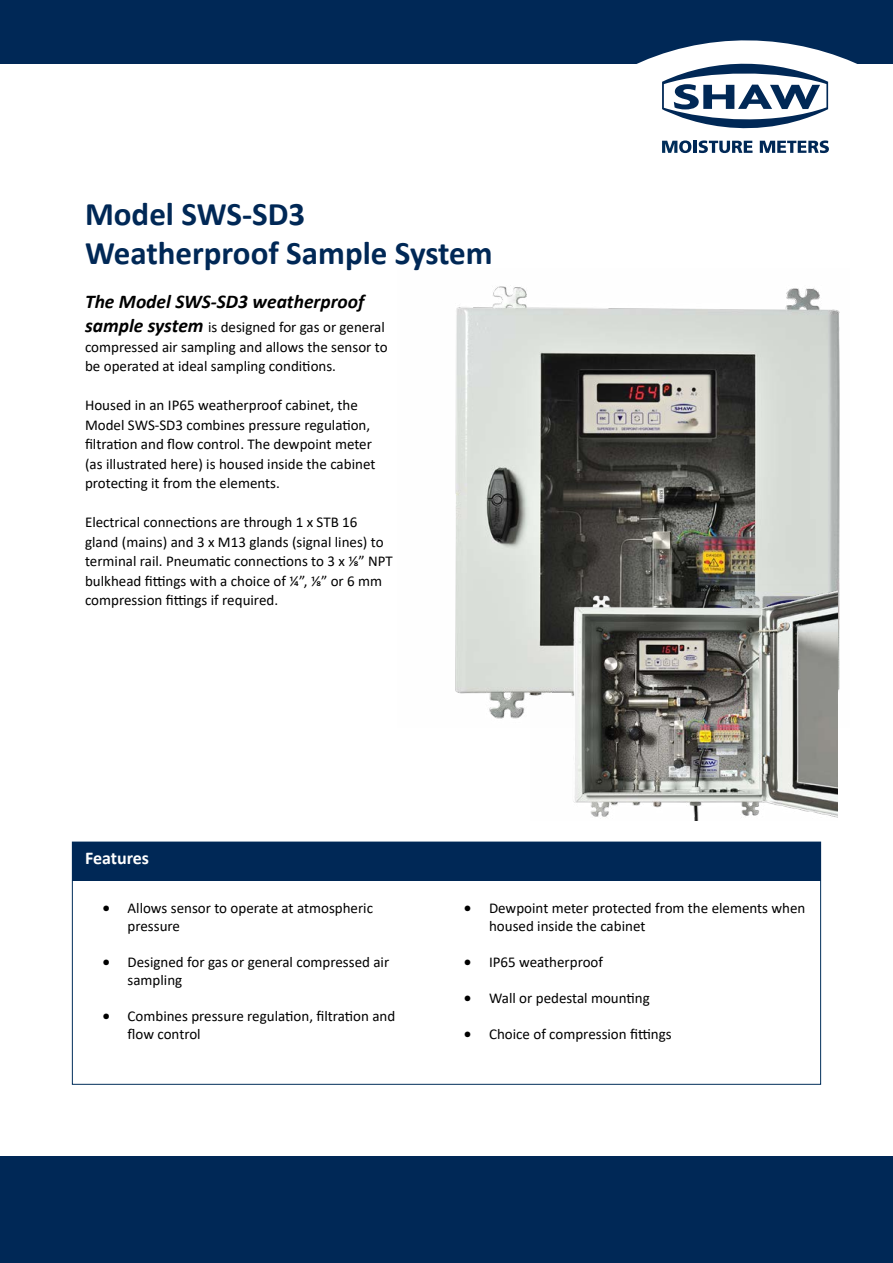
<style>
.page{position:relative;width:893px;height:1263px;background:#fff}
.page>*{position:absolute;margin:0;border:0;box-sizing:border-box;transform-origin:0 0}
.t1{font:700 33px/39.6px "Calibri";color:#002856}
.t2{font:italic 700 19.5px "Calibri";color:#000}
.t3{font:700 18px "Calibri";color:#fff}
.t4{font:18px/36px "Calibri";color:#000;text-align:justify}
.t5{font:15px/19.5px "Calibri";color:#000}
.s1{font-weight:700;font-style:italic;font-size:19.5px}
</style>
<div class="page">
<div style="left:72px;top:842px;width:749px;height:38px;background:#002856"></div>
<img style="left:455px;top:285px;width:385px;height:434px">
<img style="left:530px;top:585px;width:308px;height:235px">
<div style="left:0;top:1157px;width:893px;height:106px;background:#002856"></div>
<div style="left:0;top:0;width:893px;height:64px;background:#002856"></div>
<svg style="left:636px;top:40px;width:221px;height:114px"></svg>
<h1 class="t1" style="left:85px;top:193px;width:409px">Model SWS-SD3<br>Weatherproof Sample System</h1>
<h2 class="t2" style="left:85px;top:288px;width:281px">The Model SWS-SD3 weatherproof</h2>
<p class="t5" style="left:85px;top:317px;width:304px"><span class="s1">sample system</span> is designed for gas or general compressed air sampling and allows the sensor to be operated at ideal sampling conditions.</p>
<p class="t5" style="left:85px;top:395px;width:292px">Housed in an IP65 weatherproof cabinet, the Model SWS-SD3 combines pressure regulation, filtration and flow control. The dewpoint meter (as illustrated here) is housed inside the cabinet protecting it from the elements.</p>
<p class="t5" style="left:85px;top:512px;width:309px">Electrical connections are through 1 x STB 16 gland (mains) and 3 x M13 glands (signal lines) to terminal rail. Pneumatic connections to 3 x ⅛” NPT bulkhead fittings with a choice of ¼”, ⅛” or 6 mm compression fittings if required.</p>
<p class="t3" style="left:85px;top:845px;width:66px">Features</p>
<p class="t5" style="left:128px;top:898px;width:247px;line-height:18px">Allows sensor to operate at atmospheric pressure</p>
<p class="t5" style="left:128px;top:952px;width:263px;line-height:18px">Designed for gas or general compressed air sampling</p>
<p class="t5" style="left:128px;top:1006px;width:269px;line-height:18px">Combines pressure regulation, filtration and flow control</p>
<p class="t4" style="left:102px;top:889px;width:10px">•</p>
<p class="t4" style="left:102px;top:943px;width:10px">•</p>
<p class="t4" style="left:102px;top:997px;width:10px">•</p>
<p class="t4" style="left:463px;top:889px;width:10px">•</p>
<p class="t4" style="left:463px;top:943px;width:10px">• • •</p>
<p class="t5" style="left:489px;top:898px;width:318px;line-height:18px">Dewpoint meter protected from the elements when housed inside the cabinet</p>
<p class="t5" style="left:489px;top:952px;width:116px">IP65 weatherproof</p>
<p class="t5" style="left:489px;top:988px;width:162px">Wall or pedestal mounting</p>
<p class="t5" style="left:489px;top:1024px;width:184px">Choice of compression fittings</p>
</div>
